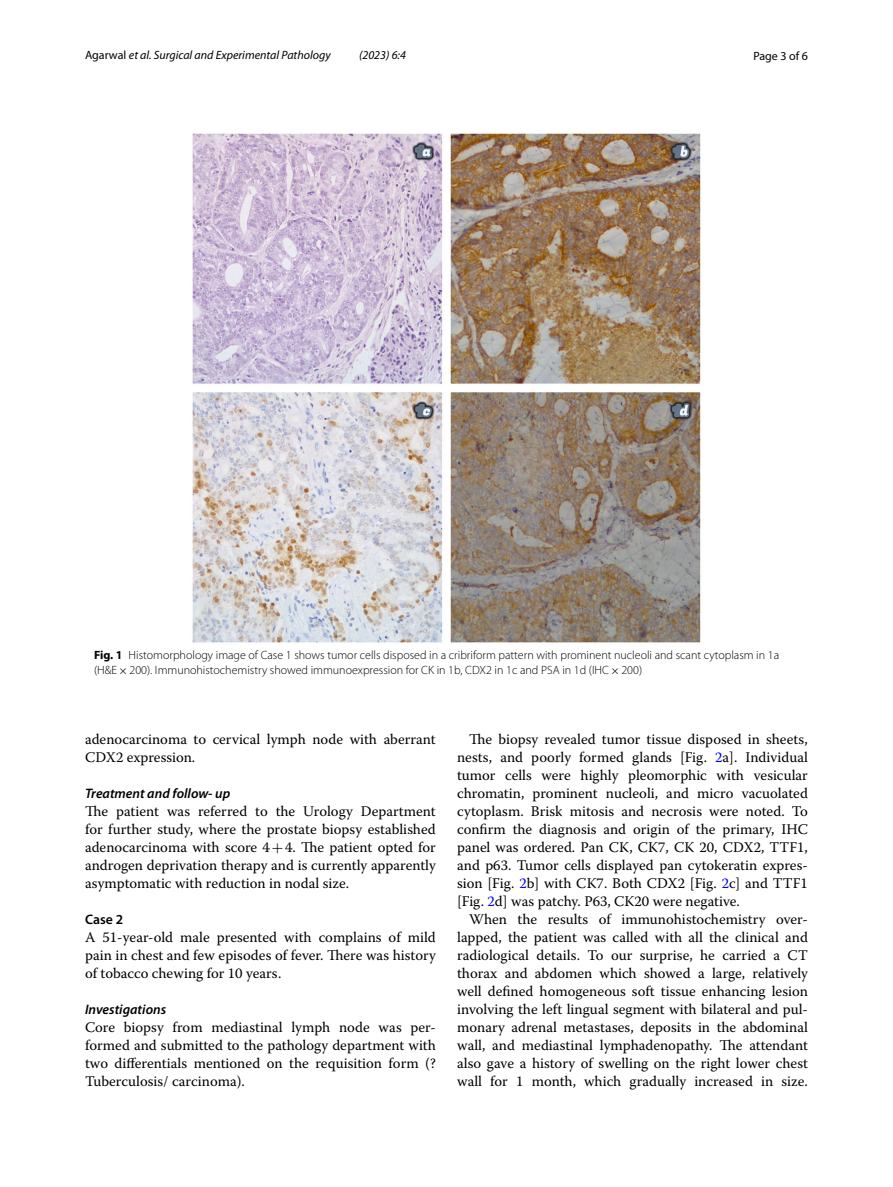
<style>
.page{position:relative;width:893px;height:1187px;background:#fff}
.page>*{position:absolute;margin:0;border:0;box-sizing:border-box;transform-origin:0 0}
.t1{font:14.7px/18px "Warnock Pro";color:#000;text-align:justify}
.t2{font:italic 600 13.8px "Myriad Pro";color:#000}
.t3{font:600 13.8px "Myriad Pro";color:#000}
.t4{font:300 12px/15px "Myriad Pro";color:#000}
.t5{font:italic 12px "Myriad Pro";color:#000}
.t6{font:12px "Myriad Pro";color:#000}
.s1{font-style:normal}
.s2{font-weight:700}
.s3{font-family:"MTSY";font-weight:400}
.s4{font-family:"MTSY"}
.s5{color:#00f}
</style>
<div class="page">
<img style="left:192px;top:133px;width:509px;height:510px">
<p class="t5" style="left:85px;top:48px;width:247px"><span class="s1">Agarwal</span> et al. Surgical and Experimental Pathology</p>
<p class="t5" style="left:359px;top:48px;width:48px">(2023) 6:4</p>
<p class="t6" style="left:753px;top:48px;width:56px">Page 3 of 6</p>
<p class="t4" style="left:94px;top:648px;width:687px"><span class="s2">Fig. 1</span> Histomorphology image of Case 1 shows tumor cells disposed in a cribriform pattern with prominent nucleoli and scant cytoplasm in 1a (H&amp;E<span class="s3">×</span>200). Immunohistochemistry showed immunoexpression for CK in 1b, CDX2 in 1c and PSA in 1d (IHC<span class="s3">×</span>200)</p>
<p class="t1" style="left:85px;top:729px;width:352px">adenocarcinoma to cervical lymph node with aberrant<br>CDX2 expression.</p>
<p class="t2" style="left:85px;top:784px;width:147px">Treatment and follow‑ up</p>
<p class="t1" style="left:85px;top:801px;width:352px">The patient was referred to the Urology Department for further study, where the prostate biopsy established adenocarcinoma with score 4<span class="s4">+</span>4. The patient opted for androgen deprivation therapy and is currently apparently asymptomatic with reduction in nodal size.</p>
<p class="t3" style="left:85px;top:910px;width:40px">Case 2</p>
<p class="t1" style="left:85px;top:927px;width:352px">A 51-year-old male presented with complains of mild pain in chest and few episodes of fever. There was history of tobacco chewing for 10 years.</p>
<p class="t2" style="left:85px;top:1000px;width:83px">Investigations</p>
<p class="t1" style="left:85px;top:1017px;width:352px">Core biopsy from mediastinal lymph node was per&shy;formed and submitted to the pathology department with two differentials mentioned on the requisition form (?<br>Tuberculosis/ carcinoma).</p>
<p class="t1" style="left:457px;top:729px;width:352px;text-indent:12px">The biopsy revealed tumor tissue disposed in sheets, nests, and poorly formed glands [Fig. <span class="s5">2</span>a]. Individual tumor cells were highly pleomorphic with vesicular chromatin, prominent nucleoli, and micro vacuolated cytoplasm. Brisk mitosis and necrosis were noted. To confirm the diagnosis and origin of the primary, IHC panel was ordered. Pan CK, CK7, CK 20, CDX2, TTF1, and p63. Tumor cells displayed pan cytokeratin expres&shy;sion [Fig. <span class="s5">2</span>b] with CK7. Both CDX2 [Fig. <span class="s5">2</span>c] and TTF1 [Fig. <span class="s5">2</span>d] was patchy. P63, CK20 were negative.</p>
<p class="t1" style="left:457px;top:909px;width:352px;text-indent:12px">When the results of immunohistochemistry over&shy;lapped, the patient was called with all the clinical and radiological details. To our surprise, he carried a CT thorax and abdomen which showed a large, relatively well defined homogeneous soft tissue enhancing lesion involving the left lingual segment with bilateral and pul&shy;monary adrenal metastases, deposits in the abdominal wall, and mediastinal lymphadenopathy. The attendant also gave a history of swelling on the right lower chest wall for 1 month, which gradually increased in size.</p>
</div>
